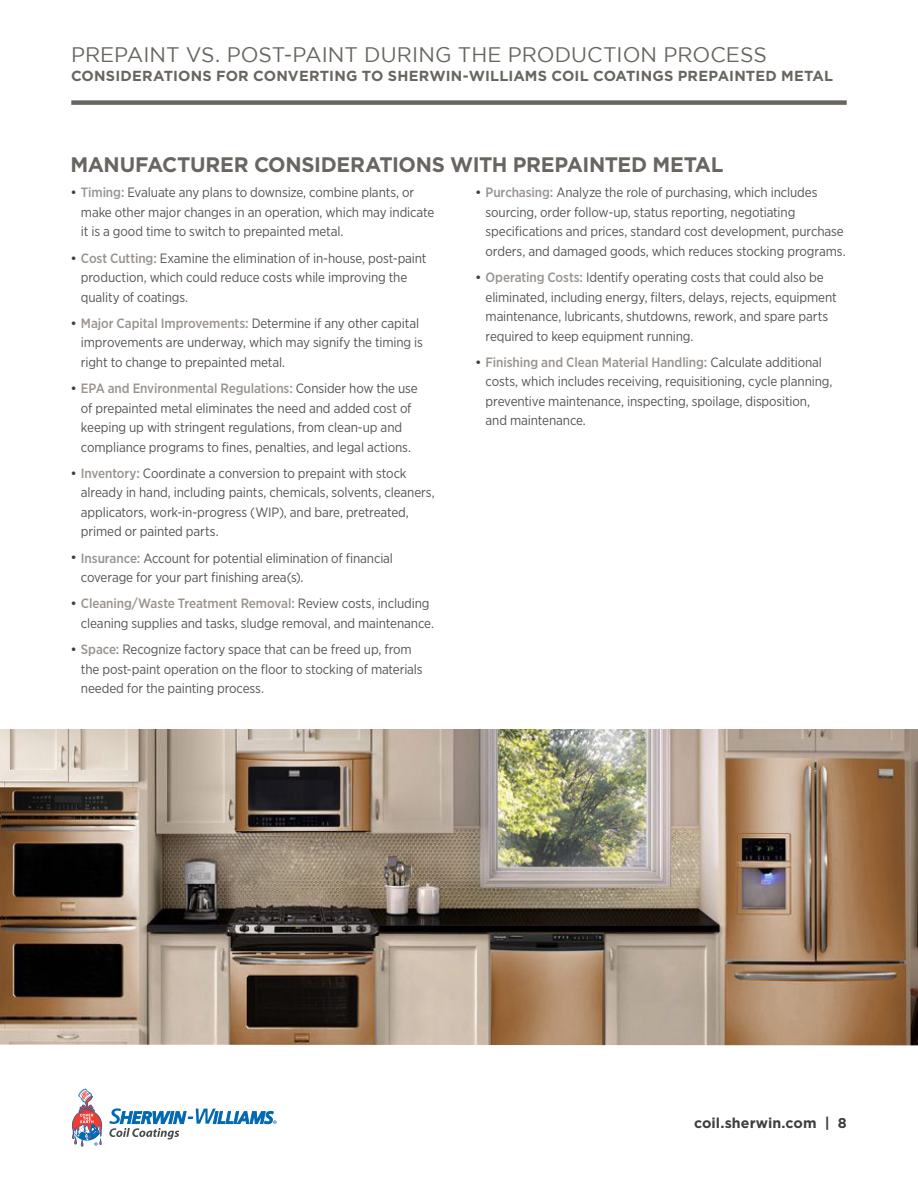
<style>
.page{position:relative;width:918px;height:1188px;background:#fff}
.page>*{position:absolute;margin:0;border:0;box-sizing:border-box;transform-origin:0 0}
.t1{font:21px "Gotham";color:#696661}
.t2{font:700 21px "Gotham";letter-spacing:-.015em;color:#696661}
.t3{font:700 14.55px "Gotham";letter-spacing:.015em;color:#696661}
.t4{font:700 14.25px "Gotham";letter-spacing:.005em;color:#3e3e3f}
.t5{font:13.5px/19.5px "Gotham Narrow";letter-spacing:-.01em;color:#545557}
.s1{font-family:"Gotham";color:#3e3e3f}
.s2{font-weight:500;color:#999490}
</style>
<div class="page">
<div style="left:71px;top:100px;width:776px;height:5px;background:#696661"></div>
<img style="left:0;top:729px;width:918px;height:316px">
<svg style="left:72px;top:1089px;width:30px;height:58px"></svg>
<svg style="left:109px;top:1108px;width:168px;height:31px"></svg>
<h2 class="t1" style="left:71px;top:43px;width:697px">PREPAINT VS. POST-PAINT DURING THE PRODUCTION PROCESS</h2>
<p class="t3" style="left:71px;top:66px;width:764px">CONSIDERATIONS FOR CONVERTING TO SHERWIN-WILLIAMS COIL COATINGS PREPAINTED METAL</p>
<h3 class="t2" style="left:70px;top:151px;width:655px">MANUFACTURER CONSIDERATIONS WITH PREPAINTED METAL</h3>
<p class="t5" style="left:81px;top:183px;width:355px;text-indent:-11px"><span class="s1">•</span> <span class="s2">Timing:</span> Evaluate any plans to downsize, combine plants, or make other major changes in an operation, which may indicate it is a good time to switch to prepainted metal.</p>
<p class="t5" style="left:81px;top:248px;width:347px;text-indent:-11px"><span class="s1">•</span> <span class="s2">Cost Cutting:</span> Examine the elimination of in-house, post-paint production, which could reduce costs while improving the quality of coatings.</p>
<p class="t5" style="left:81px;top:313px;width:344px;text-indent:-11px"><span class="s1">•</span> <span class="s2">Major Capital Improvements:</span> Determine if any other capital improvements are underway, which may signify the timing is right to change to prepainted metal.</p>
<p class="t5" style="left:70px;top:378px;width:349px;text-align:center"><span class="s1">•</span> <span class="s2">EPA and Environmental Regulations:</span> Consider how the use of prepainted metal eliminates the need and added cost of keeping up with stringent regulations, from clean-up and compliance programs to fines, penalties, and legal actions.</p>
<p class="t5" style="left:81px;top:463px;width:355px;text-indent:-11px"><span class="s1">•</span> <span class="s2">Inventory:</span> Coordinate a conversion to prepaint with stock already in hand, including paints, chemicals, solvents, cleaners, applicators, work-in-progress (WIP), and bare, pretreated, primed or painted parts.</p>
<p class="t5" style="left:81px;top:548px;width:314px;text-indent:-11px"><span class="s1">•</span> <span class="s2">Insurance:</span> Account for potential elimination of financial coverage for your part finishing area(s).</p>
<p class="t5" style="left:81px;top:594px;width:355px;text-indent:-11px"><span class="s1">•</span> <span class="s2">Cleaning/Waste Treatment Removal:</span> Review costs, including cleaning supplies and tasks, sludge removal, and maintenance.</p>
<p class="t5" style="left:81px;top:639px;width:343px;text-indent:-11px"><span class="s1">•</span> <span class="s2">Space:</span> Recognize factory space that can be freed up, from the post-paint operation on the floor to stocking of materials needed for the painting process.</p>
<p class="t5" style="left:486px;top:183px;width:362px;text-indent:-11px"><span class="s1">•</span> <span class="s2">Purchasing:</span> Analyze the role of purchasing, which includes sourcing, order follow-up, status reporting, negotiating specifications and prices, standard cost development, purchase orders, and damaged goods, which reduces stocking programs.</p>
<p class="t5" style="left:486px;top:267px;width:353px;text-indent:-11px"><span class="s1">•</span> <span class="s2">Operating Costs:</span> Identify operating costs that could also be eliminated, including energy, filters, delays, rejects, equipment maintenance, lubricants, shutdowns, rework, and spare parts required to keep equipment running.</p>
<p class="t5" style="left:486px;top:352px;width:349px;text-indent:-11px"><span class="s1">•</span> <span class="s2">Finishing and Clean Material Handling:</span> Calculate additional costs, which includes receiving, requisitioning, cycle planning, preventive maintenance, inspecting, spoilage, disposition, and maintenance.</p>
<p class="t4" style="left:694px;top:1113px;width:154px">coil.sherwin.com | 8</p>
</div>
